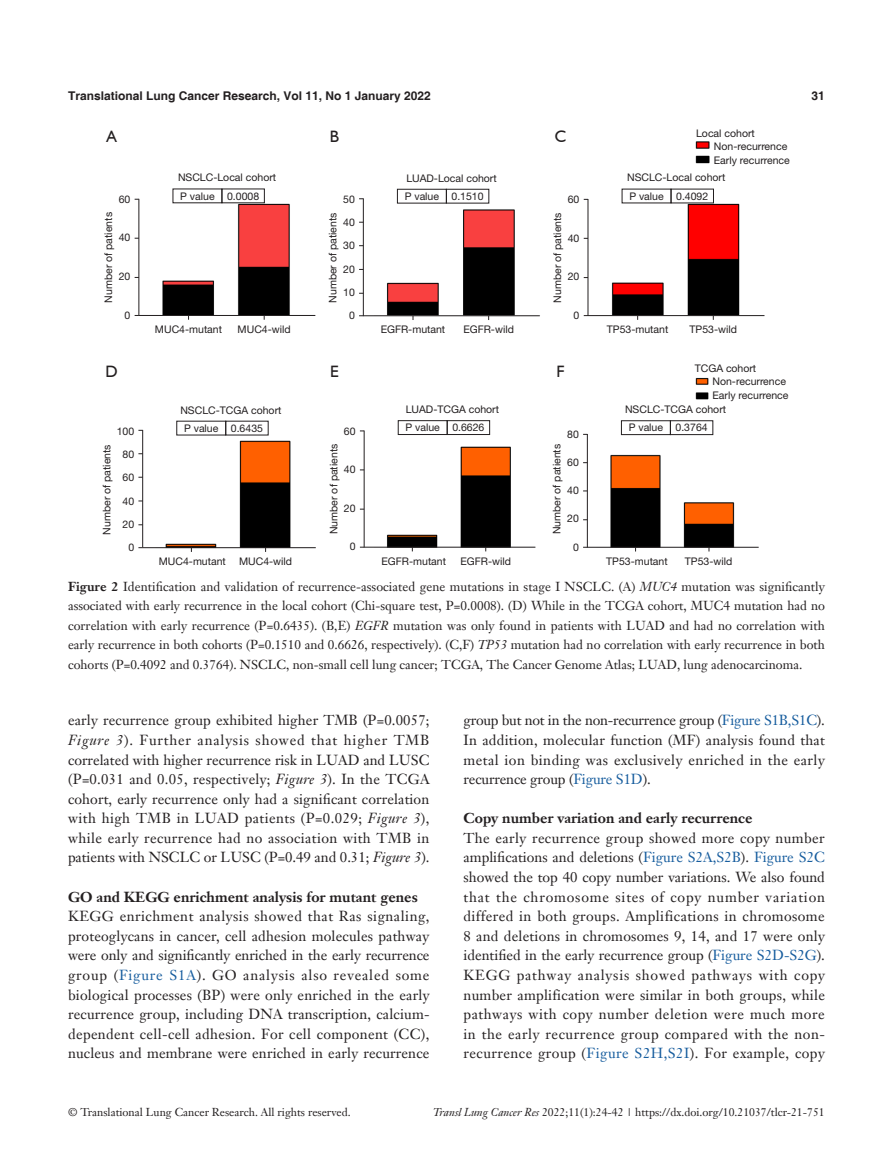
<style>
.page{position:relative;width:893px;height:1170px;background:#fff}
.page>*{position:absolute;margin:0;border:0;box-sizing:border-box;transform-origin:0 0}
.t1{font:16.5px "Humanist 521 BT";color:#231f20}
.t2{font:14.25px/19.5px "Janson Text LT";letter-spacing:.01em;color:#231f20;text-align:justify}
.t3{font:700 14.25px "Janson Text LT";color:#231f20}
.t4{font:12.75px/19.5px "Janson Text LT";color:#231f20;text-align:justify}
.t5{font:700 12px "Helvetica";color:#231f20}
.t6{font:11.25px "Janson Text LT";color:#231f20}
.t7{font:10.5px "Helvetica Neue LT Pro";color:#231f20}
.s1{font-weight:700}
.s2{font-style:italic}
.s3{color:#175d9e}
</style>
<div class="page">
<img style="left:134px;top:141px;width:631px;height:411px">
<hr style="left:138px;top:199px;width:1px;height:117px;background:#231f20">
<hr style="left:364px;top:430px;width:1px;height:117px;background:#231f20">
<hr style="left:588px;top:199px;width:1px;height:117px;background:#231f20">
<hr style="left:587px;top:434px;width:1px;height:113px;background:#231f20">
<hr style="left:363px;top:198px;width:1px;height:118px;background:#231f20">
<hr style="left:142px;top:430px;width:1px;height:117px;background:#231f20">
<hr style="left:139px;top:315px;width:176px;height:1px;background:#231f20">
<hr style="left:143px;top:547px;width:173px;height:1px;background:#231f20">
<hr style="left:588px;top:315px;width:176px;height:1px;background:#231f20">
<hr style="left:587px;top:547px;width:172px;height:1px;background:#231f20">
<hr style="left:363px;top:315px;width:177px;height:1px;background:#231f20">
<hr style="left:364px;top:546px;width:171px;height:1px;background:#231f20">
<div style="left:621px;top:420px;width:50px;height:15px;border:1px solid #231f20"></div>
<div style="left:397px;top:189px;width:50px;height:14px;border:1px solid #231f20"></div>
<div style="left:398px;top:420px;width:50px;height:15px;border:1px solid #231f20"></div>
<div style="left:670px;top:420px;width:43px;height:15px;border:1px solid #231f20"></div>
<div style="left:446px;top:189px;width:43px;height:14px;border:1px solid #231f20"></div>
<div style="left:447px;top:420px;width:43px;height:15px;border:1px solid #231f20"></div>
<div style="left:326px;top:128px;width:17px;height:17px;background:#fff"></div>
<div style="left:552px;top:128px;width:17px;height:17px;background:#fff"></div>
<div style="left:326px;top:363px;width:17px;height:17px;background:#fff"></div>
<div style="left:552px;top:363px;width:17px;height:17px;background:#fff"></div>
<p class="t5" style="left:68px;top:88px;width:364px">Translational Lung Cancer Research, Vol 11, No 1 January 2022</p>
<p class="t5" style="left:812px;top:88px;width:15px">31</p>
<p class="t1" style="left:106px;top:126px;width:12px">A</p>
<p class="t1" style="left:330px;top:126px;width:11px">B</p>
<p class="t1" style="left:555px;top:126px;width:13px">C</p>
<p class="t7" style="left:696px;top:126px;width:60px">Local cohort</p>
<p class="t7" style="left:714px;top:140px;width:75px">Non-recurrence</p>
<p class="t7" style="left:714px;top:153px;width:78px">Early recurrence</p>
<p class="t7" style="left:178px;top:171px;width:100px">NSCLC-Local cohort</p>
<p class="t7" style="left:406px;top:171px;width:92px">LUAD-Local cohort</p>
<p class="t7" style="left:627px;top:171px;width:100px">NSCLC-Local cohort</p>
<p class="t7" style="left:119px;top:192px;width:13px">60</p>
<p class="t7" style="left:119px;top:231px;width:13px">40</p>
<p class="t7" style="left:119px;top:270px;width:13px">20</p>
<p class="t7" style="left:125px;top:308px;width:7px">0</p>
<p class="t7" style="left:102px;top:302px;width:92px;rotate:-90deg">Number of patients</p>
<p class="t7" style="left:180px;top:189px;width:36px">P value</p>
<p class="t7" style="left:227px;top:189px;width:34px">0.0008</p>
<p class="t7" style="left:343px;top:193px;width:13px">50</p>
<p class="t7" style="left:343px;top:216px;width:13px">40</p>
<p class="t7" style="left:343px;top:239px;width:13px">30</p>
<p class="t7" style="left:343px;top:262px;width:13px">20</p>
<p class="t7" style="left:343px;top:285px;width:13px">10</p>
<p class="t7" style="left:349px;top:309px;width:7px">0</p>
<p class="t7" style="left:326px;top:303px;width:92px;rotate:-90deg">Number of patients</p>
<p class="t7" style="left:405px;top:190px;width:36px">P value</p>
<p class="t7" style="left:452px;top:190px;width:34px">0.1510</p>
<p class="t7" style="left:568px;top:193px;width:13px">60</p>
<p class="t7" style="left:568px;top:231px;width:13px">40</p>
<p class="t7" style="left:568px;top:270px;width:13px">20</p>
<p class="t7" style="left:574px;top:309px;width:7px">0</p>
<p class="t7" style="left:551px;top:302px;width:92px;rotate:-90deg">Number of patients</p>
<p class="t7" style="left:629px;top:189px;width:36px">P value</p>
<p class="t7" style="left:676px;top:189px;width:34px">0.4092</p>
<p class="t7" style="left:155px;top:323px;width:69px">MUC4-mutant</p>
<p class="t7" style="left:238px;top:323px;width:55px">MUC4-wild</p>
<p class="t7" style="left:381px;top:323px;width:66px">EGFR-mutant</p>
<p class="t7" style="left:463px;top:323px;width:52px">EGFR-wild</p>
<p class="t7" style="left:607px;top:323px;width:63px">TP53-mutant</p>
<p class="t7" style="left:690px;top:323px;width:49px">TP53-wild</p>
<p class="t1" style="left:105px;top:361px;width:14px">D</p>
<p class="t1" style="left:330px;top:361px;width:10px">E</p>
<p class="t1" style="left:557px;top:361px;width:10px">F</p>
<p class="t7" style="left:695px;top:361px;width:63px">TCGA cohort</p>
<p class="t7" style="left:712px;top:375px;width:75px">Non-recurrence</p>
<p class="t7" style="left:712px;top:388px;width:78px">Early recurrence</p>
<p class="t7" style="left:180px;top:403px;width:103px">NSCLC-TCGA cohort</p>
<p class="t7" style="left:406px;top:403px;width:95px">LUAD-TCGA cohort</p>
<p class="t7" style="left:625px;top:403px;width:103px">NSCLC-TCGA cohort</p>
<p class="t7" style="left:117px;top:425px;width:19px">100</p>
<p class="t7" style="left:122px;top:448px;width:13px">80</p>
<p class="t7" style="left:122px;top:471px;width:13px">60</p>
<p class="t7" style="left:122px;top:494px;width:13px">40</p>
<p class="t7" style="left:122px;top:517px;width:13px">20</p>
<p class="t7" style="left:128px;top:540px;width:7px">0</p>
<p class="t7" style="left:100px;top:534px;width:92px;rotate:-90deg">Number of patients</p>
<p class="t7" style="left:184px;top:421px;width:36px">P value</p>
<p class="t7" style="left:231px;top:421px;width:34px">0.6435</p>
<p class="t7" style="left:344px;top:424px;width:13px">60</p>
<p class="t7" style="left:344px;top:463px;width:13px">40</p>
<p class="t7" style="left:344px;top:501px;width:13px">20</p>
<p class="t7" style="left:350px;top:540px;width:7px">0</p>
<p class="t7" style="left:327px;top:534px;width:92px;rotate:-90deg">Number of patients</p>
<p class="t7" style="left:405px;top:421px;width:36px">P value</p>
<p class="t7" style="left:452px;top:421px;width:34px">0.6626</p>
<p class="t7" style="left:567px;top:428px;width:13px">80</p>
<p class="t7" style="left:567px;top:456px;width:13px">60</p>
<p class="t7" style="left:567px;top:484px;width:13px">40</p>
<p class="t7" style="left:567px;top:512px;width:13px">20</p>
<p class="t7" style="left:573px;top:540px;width:7px">0</p>
<p class="t7" style="left:550px;top:534px;width:92px;rotate:-90deg">Number of patients</p>
<p class="t7" style="left:629px;top:421px;width:36px">P value</p>
<p class="t7" style="left:676px;top:421px;width:34px">0.3764</p>
<p class="t7" style="left:159px;top:555px;width:69px">MUC4-mutant</p>
<p class="t7" style="left:239px;top:555px;width:55px">MUC4-wild</p>
<p class="t7" style="left:381px;top:554px;width:66px">EGFR-mutant</p>
<p class="t7" style="left:460px;top:554px;width:52px">EGFR-wild</p>
<p class="t7" style="left:606px;top:554px;width:63px">TP53-mutant</p>
<p class="t7" style="left:685px;top:554px;width:49px">TP53-wild</p>
<p class="t4" style="left:68px;top:576px;width:758px"><span class="s1">Figure 2</span> Identification and validation of recurrence-associated gene mutations in stage I NSCLC. (A) <span class="s2">MUC4</span> mutation was significantly associated with early recurrence in the local cohort (Chi-square test, P=0.0008). (D) While in the TCGA cohort, MUC4 mutation had no correlation with early recurrence (P=0.6435). (B,E) <span class="s2">EGFR</span> mutation was only found in patients with LUAD and had no correlation with early recurrence in both cohorts (P=0.1510 and 0.6626, respectively). (C,F) <span class="s2">TP53</span> mutation had no correlation with early recurrence in both cohorts (P=0.4092 and 0.3764). NSCLC, non-small cell lung cancer; TCGA, The Cancer Genome Atlas; LUAD, lung adenocarcinoma.</p>
<p class="t2" style="left:68px;top:710px;width:363px">early recurrence group exhibited higher TMB (P=0.0057; <span class="s2">Figure 3</span>). Further analysis showed that higher TMB correlated with higher recurrence risk in LUAD and LUSC (P=0.031 and 0.05, respectively; <span class="s2">Figure 3</span>). In the TCGA cohort, early recurrence only had a significant correlation with high TMB in LUAD patients (P=0.029; <span class="s2">Figure 3</span>), while early recurrence had no association with TMB in patients with NSCLC or LUSC (P=0.49 and 0.31; <span class="s2">Figure 3</span>).</p>
<p class="t3" style="left:68px;top:887px;width:351px">GO and KEGG enrichment analysis for mutant genes</p>
<p class="t2" style="left:68px;top:906px;width:363px">KEGG enrichment analysis showed that Ras signaling, proteoglycans in cancer, cell adhesion molecules pathway were only and significantly enriched in the early recurrence group (<span class="s3">Figure S1A</span>). GO analysis also revealed some biological processes (BP) were only enriched in the early recurrence group, including DNA transcription, calcium&shy;dependent cell-cell adhesion. For cell component (CC), nucleus and membrane were enriched in early recurrence</p>
<p class="t2" style="left:463px;top:710px;width:363px">group but not in the non-recurrence group (<span class="s3">Figure S1B,S1C</span>).<br>In addition, molecular function (MF) analysis found that metal ion binding was exclusively enriched in the early recurrence group (<span class="s3">Figure S1D</span>).</p>
<p class="t3" style="left:463px;top:809px;width:290px">Copy number variation and early recurrence</p>
<p class="t2" style="left:463px;top:828px;width:363px">The early recurrence group showed more copy number amplifications and deletions (<span class="s3">Figure S2A,S2B</span>). <span class="s3">Figure S2C </span>showed the top 40 copy number variations. We also found that the chromosome sites of copy number variation differed in both groups. Amplifications in chromosome 8 and deletions in chromosomes 9, 14, and 17 were only identified in the early recurrence group (<span class="s3">Figure S2D-S2G</span>).<br>KEGG pathway analysis showed pathways with copy number amplification were similar in both groups, while pathways with copy number deletion were much more in the early recurrence group compared with the non&shy;recurrence group (<span class="s3">Figure S2H,S2I</span>). For example, copy</p>
<p class="t6" style="left:68px;top:1104px;width:284px">© Translational Lung Cancer Research. All rights reserved.</p>
<p class="t6" style="left:433px;top:1104px;width:393px"><span class="s2">Transl Lung Cancer Res</span> 2022;11(1):24-42 | https://dx.doi.org/10.21037/tlcr-21-751</p>
</div>
